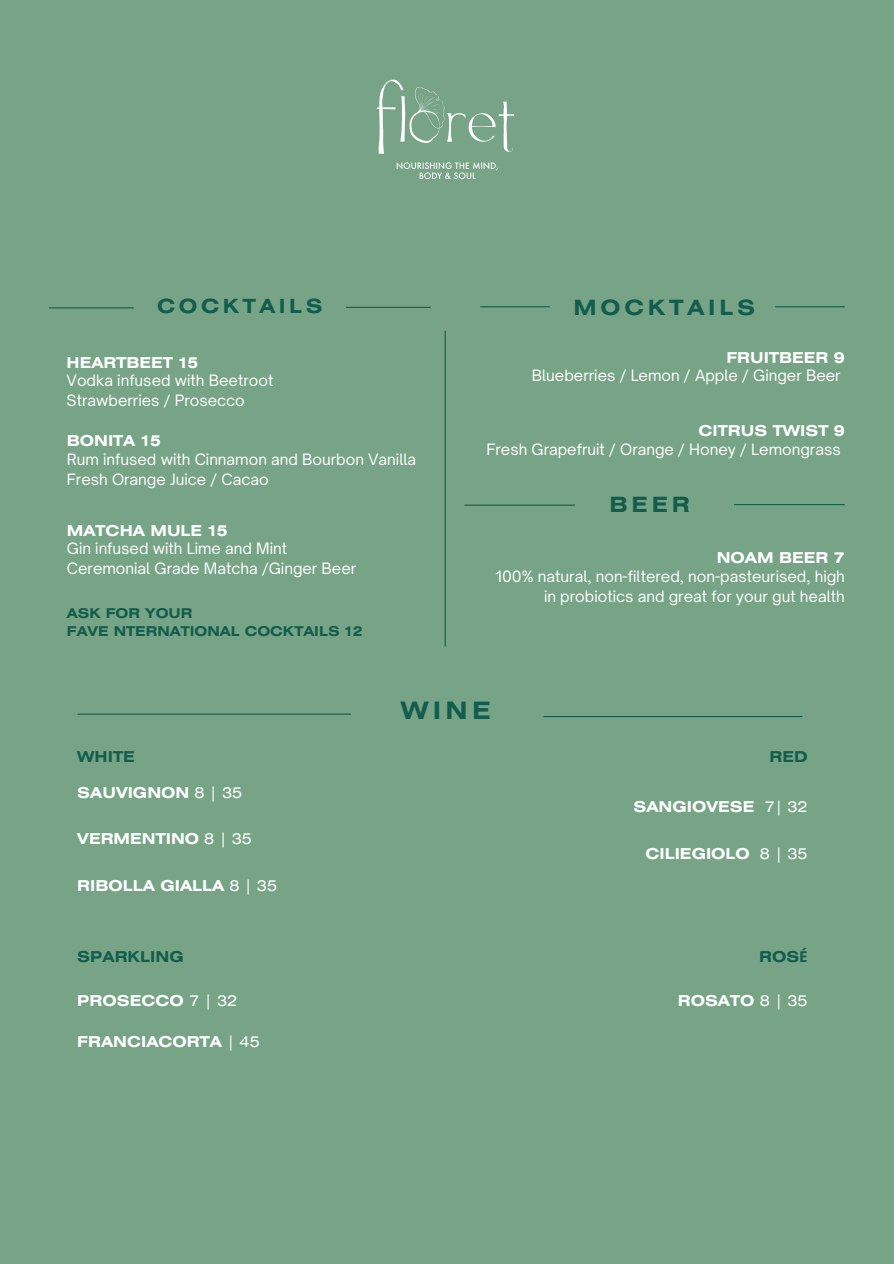
<style>
.page{position:relative;width:894px;height:1264px;background:#fff}
.page>*{position:absolute;margin:0;border:0;box-sizing:border-box;transform-origin:0 0}
.t1{font:700 24px "Helios Ext";color:#125d4d}
.t2{font:700 21px "Helios Ext";letter-spacing:.185em;color:#125d4d}
.t3{font:700 19.5px "Helios Ext";letter-spacing:.185em;color:#125d4d}
.t4{font:15px/20.2px "Open Sauce One";color:#fff;text-align:right}
.t5{font:700 15px "Helios Ext";color:#fff}
.t6{font:700 15px "Helios Ext";color:#125d4d}
.t7{font:15px "Helios Ext";color:#fff}
.t8{font:700 13.5px/18px "Helios Ext";color:#125d4d}
.s1{font-weight:400}
.s2{font-family:"Noto Sans"}
</style>
<div class="page">
<div style="left:0;top:0;width:893px;height:1263px;background:#77a486"></div>
<img style="left:376px;top:79px;width:139px;height:100px">
<hr style="left:49px;top:307px;width:84px;height:1px;background:#125d4d">
<hr style="left:480px;top:306px;width:69px;height:1px;background:#125d4d">
<hr style="left:775px;top:306px;width:69px;height:1px;background:#125d4d">
<hr style="left:444px;top:331px;width:1px;height:315px;background:#125d4d">
<hr style="left:78px;top:713px;width:272px;height:1px;background:#125d4d">
<hr style="left:543px;top:716px;width:258px;height:1px;background:#125d4d">
<hr style="left:464px;top:504px;width:110px;height:2px;background:#125d4d">
<hr style="left:734px;top:504px;width:110px;height:1px;background:#125d4d">
<hr style="left:346px;top:307px;width:84px;height:1px;background:#125d4d">
<h2 class="t3" style="left:157px;top:299px;width:167px">COCKTAILS</h2>
<h3 class="t5" style="left:67px;top:357px;width:133px">HEARTBEET 15</h3>
<h2 class="t4" style="left:67px;top:370px;width:208px">Vodka infused with Beetroot</h2>
<h3 class="t4" style="left:67px;top:390px;width:180px">Strawberries / Prosecco</h3>
<p class="t5" style="left:67px;top:435px;width:96px">BONITA 15</p>
<h3 class="t4" style="left:67px;top:449px;width:351px;text-align:left">Rum infused with Cinnamon and Bourbon Vanilla<br>Fresh Orange Juice / Cacao</h3>
<p class="t5" style="left:67px;top:525px;width:162px">MATCHA MULE 15</p>
<h2 class="t4" style="left:67px;top:538px;width:222px">Gin infused with Lime and Mint</h2>
<h3 class="t4" style="left:67px;top:558px;width:291px">Ceremonial Grade Matcha /Ginger Beer</h3>
<p class="t8" style="left:67px;top:605px;width:297px">ASK FOR YOUR<br>FAVE NTERNATIONAL COCKTAILS 12</p>
<p class="t2" style="left:573px;top:300px;width:183px">MOCKTAILS</p>
<p class="t5" style="left:726px;top:351px;width:120px">FRUITBEER 9</p>
<h3 class="t4" style="left:531px;top:365px;width:310px">Blueberries / Lemon / Apple / Ginger Beer</h3>
<p class="t5" style="left:698px;top:425px;width:148px">CITRUS TWIST 9</p>
<h3 class="t4" style="left:486px;top:438px;width:355px">Fresh Grapefruit / Orange / Honey / Lemongrass</h3>
<h3 class="t2" style="left:609px;top:496px;width:82px">BEER</h3>
<p class="t5" style="left:716px;top:552px;width:130px">NOAM BEER 7</p>
<p class="t4" style="left:495px;top:565px;width:351px">100% natural, non-filtered, non-pasteurised, high in probiotics and great for your gut health</p>
<h1 class="t1" style="left:400px;top:701px;width:92px">WINE</h1>
<h4 class="t6" style="left:77px;top:751px;width:59px">WHITE</h4>
<h4 class="t6" style="left:769px;top:751px;width:40px">RED</h4>
<h3 class="t5" style="left:77px;top:786px;width:166px">SAUVIGNON <span class="s1">8 | 35</span></h3>
<h4 class="t5" style="left:77px;top:833px;width:176px">VERMENTINO <span class="s1">8 | 35</span></h4>
<h4 class="t5" style="left:77px;top:879px;width:201px">RIBOLLA GIALLA <span class="s1">8 | 35</span></h4>
<h4 class="t5" style="left:633px;top:801px;width:122px">SANGIOVESE</h4>
<h4 class="t7" style="left:764px;top:801px;width:44px">7| 32</h4>
<h4 class="t5" style="left:645px;top:847px;width:106px">CILIEGIOLO</h4>
<h3 class="t7" style="left:759px;top:847px;width:49px">8|35</h3>
<p class="t6" style="left:77px;top:951px;width:108px">SPARKLING</p>
<p class="t6" style="left:759px;top:951px;width:50px">ROS<span class="s2">É</span></p>
<h4 class="t5" style="left:77px;top:995px;width:161px">PROSECCO <span class="s1">7 | 32</span></h4>
<h3 class="t5" style="left:677px;top:995px;width:131px">ROSATO <span class="s1">8 | 35</span></h3>
<h3 class="t5" style="left:77px;top:1036px;width:184px">FRANCIACORTA <span class="s1">| 45</span></h3>
</div>
